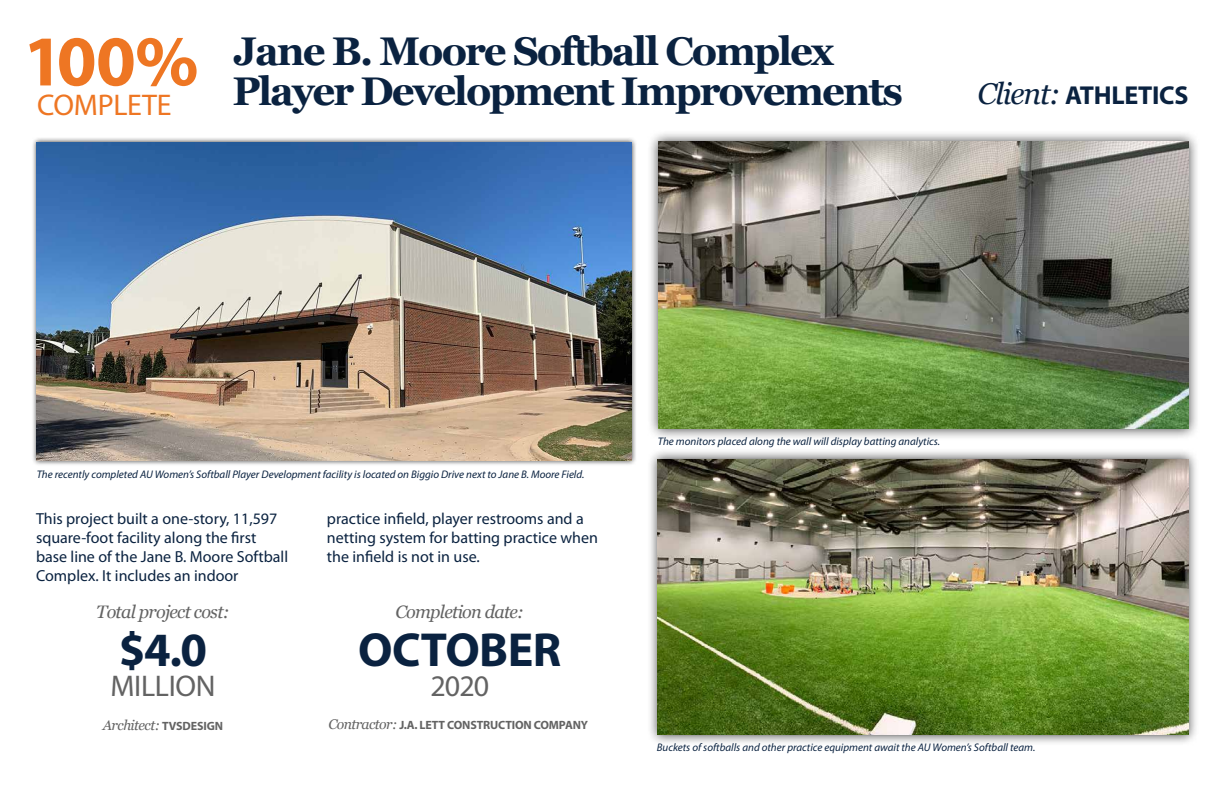
<style>
.page{position:relative;width:1224px;height:792px;background:#fff}
.page>*{position:absolute;margin:0;border:0;box-sizing:border-box;transform-origin:0 0}
.t1{font:700 72px "Myriad Pro";color:#ee7623}
.t2{font:700 48px "Myriad Pro";letter-spacing:-.01em;color:#0a2240}
.t3{font:700 40px "Georgia";letter-spacing:-.05em;color:#0a2240}
.t4{font:30px "Myriad Pro";letter-spacing:-.01em;color:#636363}
.t5{font:30px "Myriad Pro";letter-spacing:-.01em;color:#ee7623}
.t6{font:700 26px "Myriad Pro";letter-spacing:-.01em;color:#0a2240}
.t7{font:italic 18px "Georgia";letter-spacing:-.04em;color:#636363}
.t8{font:16px/19px "Myriad Pro";color:#0a2240}
.t9{font:italic 14px "Georgia";letter-spacing:-.04em;color:#636363}
.t10{font:700 12px "Myriad Pro";letter-spacing:-.01em;color:#636363}
.t11{font:italic 11px "Myriad Pro";color:#0a2240}
.s1{font-family:"Georgia";font-weight:400;font-style:italic;font-size:30px}
.s2{font-family:"Myriad Pro";font-weight:700;font-style:normal;font-size:12px}
.s3{font-family:"Georgia";font-weight:400;font-style:italic;font-size:14px}
</style>
<div class="page">
<div style="left:31px;top:137px;width:606px;height:329px;background:#000;opacity:.75"></div>
<img style="left:37px;top:142px;width:595px;height:319px">
<div style="left:647px;top:130px;width:553px;height:310px;background:#000;opacity:.75"></div>
<img style="left:659px;top:142px;width:529px;height:287px">
<div style="left:647px;top:448px;width:552px;height:298px;background:#000;opacity:.75"></div>
<img style="left:658px;top:459px;width:530px;height:276px">
<h1 class="t1" style="left:23px;top:14px;width:177px">100%</h1>
<h3 class="t5" style="left:37px;top:87px;width:136px">COMPLETE</h3>
<h3 class="t3" style="left:234px;top:21px;width:602px">Jane B. Moore Softball Complex</h3>
<h3 class="t3" style="left:233px;top:61px;width:672px">Player Development Improvements</h3>
<h3 class="t6" style="left:977px;top:79px;width:213px"><span class="s1">Client:</span> ATHLETICS</h3>
<p class="t11" style="left:37px;top:467px;width:549px">The recently completed AU Women’s Softball Player Development facility is located on Biggio Drive next to Jane B. Moore Field.</p>
<h3 class="t8" style="left:36px;top:509px;width:254px">This project built a one-story, 11,597 square-foot facility along the first base line of the Jane B. Moore Softball Complex. It includes an indoor</h3>
<h3 class="t8" style="left:327px;top:509px;width:273px">practice infield, player restrooms and a netting system for batting practice when the infield is not in use.</h3>
<h3 class="t7" style="left:96px;top:598px;width:135px">Total project cost:</h3>
<h2 class="t2" style="left:119px;top:618px;width:90px">$4.0</h2>
<h3 class="t4" style="left:110px;top:667px;width:107px">MILLION</h3>
<p class="t9" style="left:103px;top:715px;width:122px">Architect: <span class="s2">TVSDESIGN</span></p>
<h3 class="t7" style="left:395px;top:599px;width:130px">Completion date:</h3>
<h2 class="t2" style="left:358px;top:619px;width:205px">OCTOBER</h2>
<h3 class="t4" style="left:430px;top:668px;width:60px">2020</h3>
<p class="t10" style="left:328px;top:717px;width:261px"><span class="s3">Contractor:</span> J.A. LETT CONSTRUCTION COMPANY</p>
<p class="t11" style="left:658px;top:435px;width:284px">The monitors placed along the wall will display batting analytics.</p>
<p class="t11" style="left:657px;top:741px;width:380px">Buckets of softballs and other practice equipment await the AU Women’s Softball team.</p>
</div>
